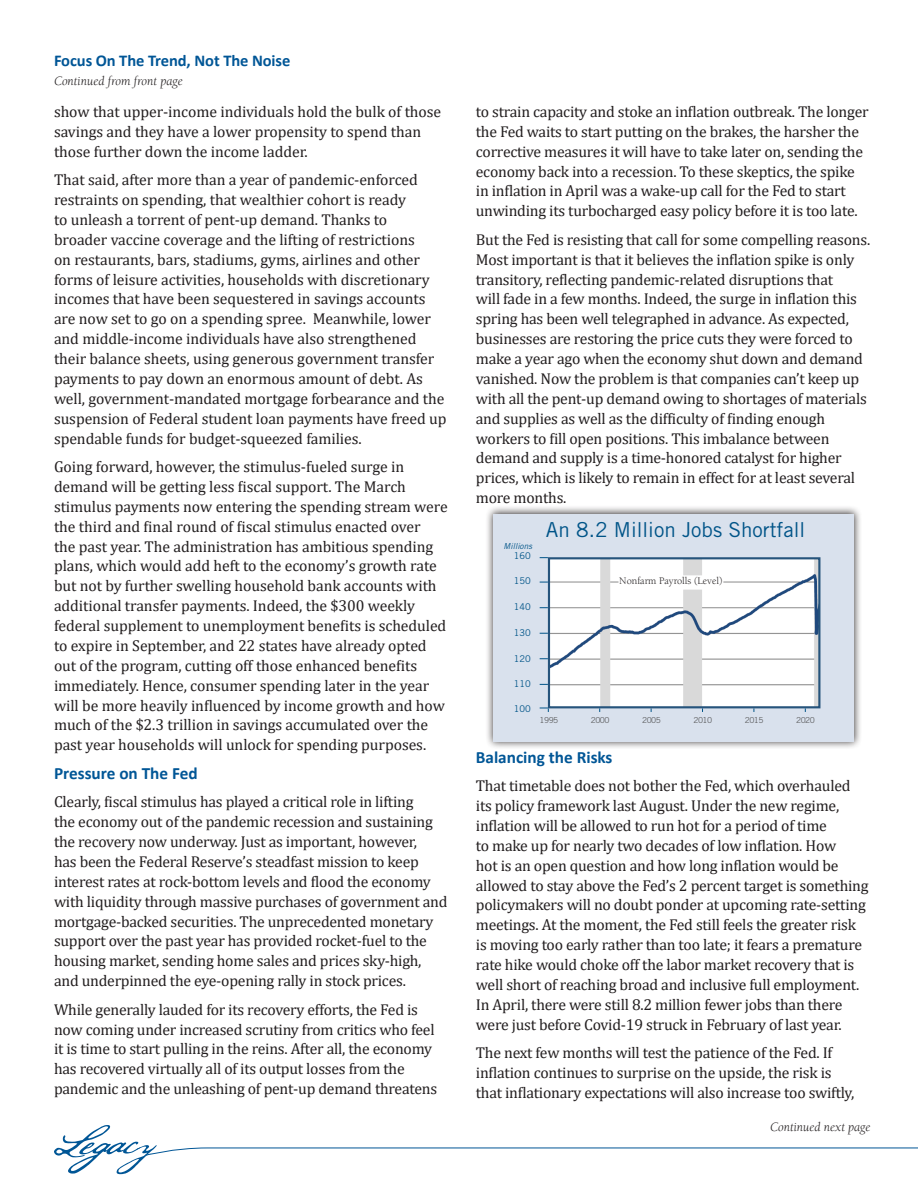
<style>
.page{position:relative;width:918px;height:1188px;background:#fff}
.page>*{position:absolute;margin:0;border:0;box-sizing:border-box;transform-origin:0 0}
.t1{font:20.7px "Trade Gothic LT Std";color:#005488}
.body_10_5_13_25__-10{font:700 17.25px "Calibri";color:#005696}
.subhead_11_13_75_lea{font:700 16.5px "Calibri";letter-spacing:-.005em;color:#005696}
.body_10_5_13_25__-10-2{font:15.75px/19.8px "Cambria";letter-spacing:-.015em;color:#231f20}
.body_10_5_13_25__-5t{font:15.75px/19.8px "Cambria";letter-spacing:-.005em;color:#231f20}
.continued_left{font:italic 13.2px "Berkeley Std";color:#231f20}
.continued{font:italic 13.2px "Berkeley Std";color:#231f20}
.t2{font:10.35px "Berkeley Std";color:#231f20}
.t3{font:9.3px "Trade Gothic LT Std";color:#005488}
.t4{font:8.25px "Trade Gothic LT Std";letter-spacing:-.07em;color:#5f6062}
.t5{font:italic 8.25px "Trade Gothic LT Std";color:#005488}
</style>
<div class="page">
<svg style="left:54px;top:1125px;width:864px;height:49px"></svg>
<div style="left:485px;top:506px;width:377px;height:244px;background:#231f20;opacity:.9"></div>
<div style="left:493px;top:514px;width:361px;height:227px;background:#d9e1ed"></div>
<img style="left:551px;top:560px;width:266px;height:145px">
<div style="left:548px;top:557px;width:272px;height:151px;border:2px solid #26547c"></div>
<svg style="left:540px;top:708px;width:9px;height:4px"></svg>
<div style="left:618px;top:575px;width:105px;height:15px;background:#fff"></div>
<p class="subhead_11_13_75_lea" style="left:54px;top:49px;width:238px">Focus On The Trend, Not The Noise</p>
<p class="continued_left" style="left:54px;top:74px;width:130px">Continued from front page</p>
<p class="body_10_5_13_25__-5t" style="left:54px;top:102px;width:389px">show that upper-income individuals hold the bulk of those savings and they have a lower propensity to spend than those further down the income ladder.</p>
<p class="body_10_5_13_25__-5t" style="left:54px;top:170px;width:394px">That said, after more than a year of pandemic-enforced restraints on spending, that wealthier cohort is ready<br>to unleash a torrent of pent-up demand. Thanks to<br>broader vaccine coverage and the lifting of restrictions<br>on restaurants, bars, stadiums, gyms, airlines and other forms of leisure activities, households with discretionary incomes that have been sequestered in savings accounts are now set to go on a spending spree. Meanwhile, lower and middle-income individuals have also strengthened their balance sheets, using generous government transfer payments to pay down an enormous amount of debt. As well, government-mandated mortgage forbearance and the suspension of Federal student loan payments have freed up spendable funds for budget-squeezed families.</p>
<p class="body_10_5_13_25__-5t" style="left:54px;top:457px;width:395px">Going forward, however, the stimulus-fueled surge in demand will be getting less fiscal support. The March stimulus payments now entering the spending stream were the third and final round of fiscal stimulus enacted over<br>the past year. The administration has ambitious spending plans, which would add heft to the economy’s growth rate but not by further swelling household bank accounts with additional transfer payments. Indeed, the $300 weekly federal supplement to unemployment benefits is scheduled to expire in September, and 22 states have already opted out of the program, cutting off those enhanced benefits immediately. Hence, consumer spending later in the year will be more heavily influenced by income growth and how much of the $2.3 trillion in savings accumulated over the past year households will unlock for spending purposes.</p>
<p class="body_10_5_13_25__-10" style="left:54px;top:761px;width:145px">Pressure on The Fed</p>
<p class="body_10_5_13_25__-10-2" style="left:54px;top:792px;width:395px">Clearly, fiscal stimulus has played a critical role in lifting<br>the economy out of the pandemic recession and sustaining the recovery now underway. Just as important, however,<br>has been the Federal Reserve’s steadfast mission to keep interest rates at rock-bottom levels and flood the economy with liquidity through massive purchases of government and mortgage-backed securities. The unprecedented monetary support over the past year has provided rocket-fuel to the housing market, sending home sales and prices sky-high, and underpinned the eye-opening rally in stock prices.</p>
<p class="body_10_5_13_25__-10-2" style="left:54px;top:999px;width:385px">While generally lauded for its recovery efforts, the Fed is now coming under increased scrutiny from critics who feel it is time to start pulling in the reins. After all, the economy has recovered virtually all of its output losses from the pandemic and the unleashing of pent-up demand threatens</p>
<p class="body_10_5_13_25__-10-2" style="left:476px;top:102px;width:394px">to strain capacity and stoke an inflation outbreak. The longer the Fed waits to start putting on the brakes, the harsher the corrective measures it will have to take later on, sending the economy back into a recession. To these skeptics, the spike in inflation in April was a wake-up call for the Fed to start unwinding its turbocharged easy policy before it is too late.</p>
<p class="body_10_5_13_25__-10-2" style="left:476px;top:229px;width:396px">But the Fed is resisting that call for some compelling reasons.<br>Most important is that it believes the inflation spike is only transitory, reflecting pandemic-related disruptions that<br>will fade in a few months. Indeed, the surge in inflation this spring has been well telegraphed in advance. As expected, businesses are restoring the price cuts they were forced to make a year ago when the economy shut down and demand vanished. Now the problem is that companies can’t keep up with all the pent-up demand owing to shortages of materials and supplies as well as the difficulty of finding enough workers to fill open positions. This imbalance between demand and supply is a time-honored catalyst for higher prices, which is likely to remain in effect for at least several more months.</p>
<p class="t5" style="left:504px;top:541px;width:30px">Millions</p>
<p class="t3" style="left:514px;top:550px;width:19px">160</p>
<p class="t3" style="left:514px;top:575px;width:19px">150</p>
<p class="t3" style="left:514px;top:601px;width:19px">140</p>
<p class="t3" style="left:514px;top:627px;width:19px">130</p>
<p class="t3" style="left:514px;top:653px;width:19px">120</p>
<p class="t3" style="left:514px;top:678px;width:19px">110</p>
<p class="t3" style="left:514px;top:703px;width:19px">100</p>
<p class="t1" style="left:546px;top:517px;width:261px">An 8.2 Million Jobs Shortfall</p>
<p class="t2" style="left:619px;top:575px;width:105px">Nonfarm Payrolls (Level)</p>
<p class="t4" style="left:540px;top:715px;width:20px">1995</p>
<p class="t4" style="left:591px;top:715px;width:20px">2000</p>
<p class="t4" style="left:642px;top:715px;width:20px">2005</p>
<p class="t4" style="left:694px;top:715px;width:20px">2010</p>
<p class="t4" style="left:745px;top:715px;width:20px">2015</p>
<p class="t4" style="left:796px;top:715px;width:20px">2020</p>
<p class="body_10_5_13_25__-10" style="left:476px;top:745px;width:138px">Balancing the Risks</p>
<p class="body_10_5_13_25__-10-2" style="left:476px;top:776px;width:394px">That timetable does not bother the Fed, which overhauled its policy framework last August. Under the new regime, inflation will be allowed to run hot for a period of time<br>to make up for nearly two decades of low inflation. How<br>hot is an open question and how long inflation would be allowed to stay above the Fed’s 2 percent target is something policymakers will no doubt ponder at upcoming rate-setting meetings. At the moment, the Fed still feels the greater risk is moving too early rather than too late; it fears a premature rate hike would choke off the labor market recovery that is well short of reaching broad and inclusive full employment.<br>In April, there were still 8.2 million fewer jobs than there were just before Covid-19 struck in February of last year.</p>
<p class="body_10_5_13_25__-10-2" style="left:476px;top:1043px;width:380px">The next few months will test the patience of the Fed. If inflation continues to surprise on the upside, the risk is that inflationary expectations will also increase too swiftly,</p>
<p class="continued" style="left:770px;top:1120px;width:102px">Continued next page</p>
</div>
